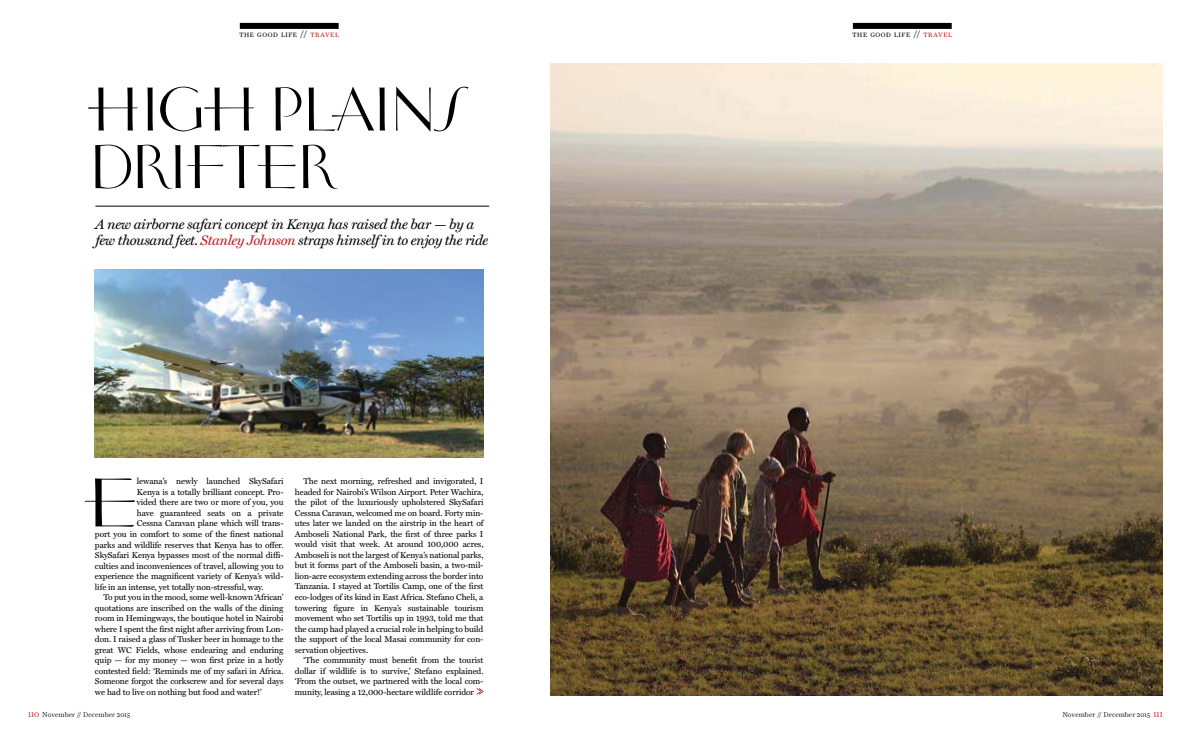
<style>
.page{position:relative;width:1191px;height:738px;background:#fff}
.page>*{position:absolute;margin:0;border:0;box-sizing:border-box;transform-origin:0 0}
.t1{font:68.4px "Vintage ITCTT";color:#000;scale:1.18 1}
.t2{font:61.4px/57.5px "Vintage ITCTT";letter-spacing:-.03em;color:#000}
.t3{font:italic 14px/16px "Miller Text";letter-spacing:-.025em;color:#000}
.t4{font:8.5px/10.5px "Miller Text";letter-spacing:-.01em;color:#000;text-align:justify}
.t5{font:7px "Farnham Display Light OSF";letter-spacing:.02em;color:#000}
.t6{font:6.3px "Farnham Display";letter-spacing:.085em;color:#000}
.s1{font-size:9px}
.s2{color:#b61d22}
.s3{font-size:9px;color:#b61d22}
</style>
<div class="page">
<div style="left:853px;top:23px;width:98px;height:6px;background:#000"></div>
<div style="left:240px;top:23px;width:99px;height:6px;background:#000"></div>
<img style="left:95px;top:269px;width:388px;height:188px">
<hr style="left:95px;top:206px;width:394px;height:1px;background:#000">
<img style="left:550px;top:64px;width:612px;height:631px">
<svg style="left:477px;top:688px;width:6px;height:6px"></svg>
<p class="t6" style="left:239px;top:32px;width:101px">THE GOOD LIFE <span class="s1">//</span> <span class="s2">TRAVEL</span></p>
<p class="t6" style="left:852px;top:32px;width:101px">THE GOOD LIFE <span class="s1">//</span> <span class="s2">TRAVEL</span></p>
<h2 class="t2" style="left:88px;top:82px;width:379px">HIGH PLAINS<br>DRIFTER</h2>
<h3 class="t3" style="left:95px;top:216px;width:394px">A new airborne safari concept in Kenya has raised the bar — by a few thousand feet. <span class="s2">Stanley Johnson</span> straps himself in to enjoy the ride</h3>
<h1 class="t1" style="left:83px;top:463px;width:44px">E</h1>
<p class="t4" style="left:137px;top:476px;width:148px">lewana’s newly launched SkySafari</p>
<p class="t4" style="left:137px;top:486px;width:148px">Kenya is a totally brilliant concept. Pro-</p>
<p class="t4" style="left:137px;top:497px;width:148px">vided there are two or more of you, you</p>
<p class="t4" style="left:137px;top:507px;width:148px">have guaranteed seats on a private</p>
<p class="t4" style="left:137px;top:518px;width:148px">Cessna Caravan plane which will trans-</p>
<p class="t4" style="left:95px;top:528px;width:190px">port you in comfort to some of the finest national</p>
<p class="t4" style="left:95px;top:539px;width:190px">parks and wildlife reserves that Kenya has to offer.</p>
<p class="t4" style="left:95px;top:549px;width:190px">SkySafari Kenya bypasses most of the normal diffi-</p>
<p class="t4" style="left:95px;top:560px;width:190px">culties and inconveniences of travel, allowing you to</p>
<p class="t4" style="left:95px;top:570px;width:190px">experience the magnificent variety of Kenya’s wild-</p>
<p class="t4" style="left:95px;top:581px;width:170px">life in an intense, yet totally non-stressful, way.</p>
<p class="t4" style="left:103px;top:591px;width:181px">To put you in the mood, some well-known ‘African’</p>
<p class="t4" style="left:95px;top:602px;width:190px">quotations are inscribed on the walls of the dining</p>
<p class="t4" style="left:95px;top:612px;width:190px">room in Hemingways, the boutique hotel in Nairobi</p>
<p class="t4" style="left:95px;top:623px;width:190px">where I spent the first night after arriving from Lon-</p>
<p class="t4" style="left:95px;top:633px;width:190px">don. I raised a glass of Tusker beer in homage to the</p>
<p class="t4" style="left:95px;top:644px;width:190px">great WC Fields, whose endearing and enduring</p>
<p class="t4" style="left:95px;top:654px;width:190px">quip — for my money — won first prize in a hotly</p>
<p class="t4" style="left:95px;top:665px;width:190px">contested field: ‘Reminds me of my safari in Africa.</p>
<p class="t4" style="left:95px;top:675px;width:190px">Someone forgot the corkscrew and for several days</p>
<p class="t4" style="left:95px;top:686px;width:168px">we had to live on nothing but food and water!’</p>
<p class="t5" style="left:28px;top:709px;width:104px"><span class="s3">110</span> November // December 2015</p>
<p class="t4" style="left:295px;top:476px;width:190px;text-indent:8px">The next morning, refreshed and invigorated, I headed for Nairobi’s Wilson Airport. Peter Wachira, the pilot of the luxuriously upholstered SkySafari Cessna Caravan, welcomed me on board. Forty min&shy;utes later we landed on the airstrip in the heart of Amboseli National Park, the first of three parks I would visit that week. At around 100,000 acres, Amboseli is not the largest of Kenya’s national parks, but it forms part of the Amboseli basin, a two-mil&shy;lion-acre ecosystem extending across the border into Tanzania. I stayed at Tortilis Camp, one of the first eco-lodges of its kind in East Africa. Stefano Cheli, a towering figure in Kenya’s sustainable tourism movement who set Tortilis up in 1993, told me that the camp had played a crucial role in helping to build the support of the local Masai community for con&shy;servation objectives.</p>
<p class="t4" style="left:295px;top:654px;width:190px;text-indent:8px">‘The community must benefit from the tourist dollar if wildlife is to survive,’ Stefano explained. ‘From the outset, we partnered with the local com&shy;munity, leasing a 12,000-hectare wildlife corridor</p>
<p class="t5" style="left:1062px;top:709px;width:102px">November // December 2015 <span class="s3">111</span></p>
</div>
